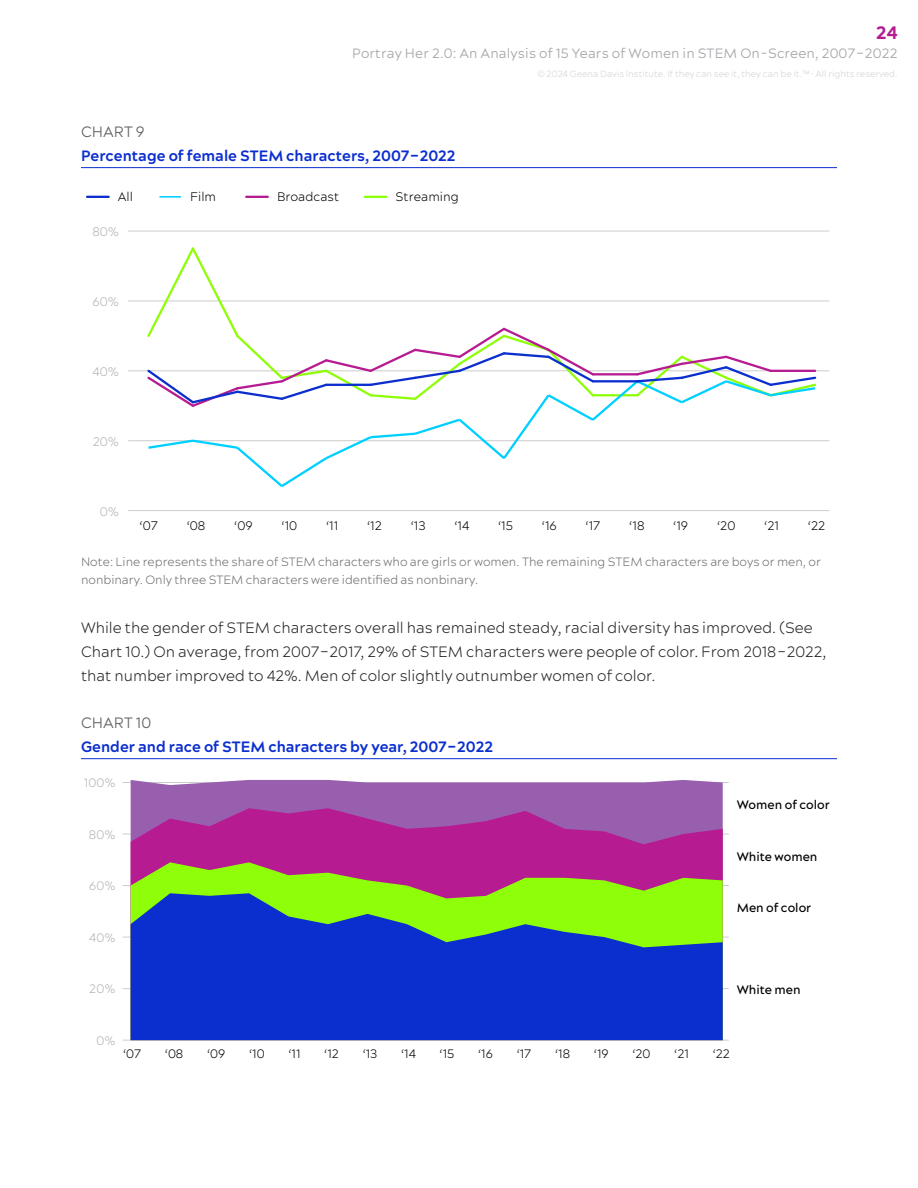
<style>
.page{position:relative;width:918px;height:1188px;background:#fff}
.page>*{position:absolute;margin:0;border:0;box-sizing:border-box;transform-origin:0 0}
.t1{font:800 18px "Acherus Grotesque";color:#b61b92}
.Body_copy{font:300 15px/24px "Acherus Grotesque";color:#231f20}
.Figure_title{font:700 15px/24px "Acherus Grotesque";color:#0b2ece}
.t2{font:13.5px "Acherus Grotesque";letter-spacing:.01em;color:#a8a9ad}
.t3{font:300 12.3px "Acherus Grotesque";color:#000}
.t4{font:300 12.3px "Acherus Grotesque";color:#b3b3b3}
.t5{font:300 12.15px "Acherus Grotesque";color:#000}
.t6{font:500 12.15px "Acherus Grotesque";color:#000}
.t7{font:300 12.15px "Acherus Grotesque";color:#b3b3b3}
.Source{font:300 12px/18px "Acherus Grotesque";color:#6c6d70}
.t8{font:300 9px "Acherus Grotesque";color:#d1d2d4}
.s1{font-weight:400;color:#666}
</style>
<div class="page">
<hr style="left:81px;top:167px;width:756px;height:1px;background:#0b2ece">
<hr style="left:81px;top:758px;width:756px;height:1px;background:#0b2ece">
<hr style="left:128px;top:510px;width:701px;height:1px;background:#ccc">
<hr style="left:128px;top:440px;width:701px;height:1px;background:#ccc">
<hr style="left:128px;top:370px;width:701px;height:1px;background:#ccc">
<hr style="left:128px;top:301px;width:701px;height:1px;background:#ccc">
<hr style="left:128px;top:231px;width:701px;height:1px;background:#ccc">
<svg style="left:145px;top:247px;width:673px;height:240px"></svg>
<hr style="left:87px;top:196px;width:22px;height:2px;background:#0b2ece">
<hr style="left:159px;top:196px;width:22px;height:2px;background:#00d0ff">
<hr style="left:246px;top:196px;width:22px;height:2px;background:#b61b92">
<hr style="left:365px;top:196px;width:21px;height:2px;background:#8ffe09">
<hr style="left:123px;top:1040px;width:606px;height:1px;background:#ccc">
<hr style="left:123px;top:988px;width:606px;height:1px;background:#ccc">
<hr style="left:123px;top:937px;width:606px;height:1px;background:#ccc">
<hr style="left:123px;top:885px;width:606px;height:1px;background:#ccc">
<hr style="left:123px;top:834px;width:606px;height:1px;background:#ccc">
<hr style="left:123px;top:782px;width:606px;height:1px;background:#ccc">
<svg style="left:131px;top:780px;width:592px;height:28px;background:#9f69b3"></svg>
<svg style="left:131px;top:808px;width:592px;height:54px;background:#ad2e9a"></svg>
<svg style="left:131px;top:862px;width:592px;height:31px;background:#a48154"></svg>
<svg style="left:131px;top:893px;width:592px;height:147px;background:#2659a4"></svg>
<p class="t1" style="left:876px;top:21px;width:23px">24</p>
<p class="t8" style="left:537px;top:68px;width:362px">© 2024 Geena Davis Institute. If they can see it, they can be it.™ • All rights reserved.</p>
<p class="t2" style="left:352px;top:45px;width:547px">Portray Her 2.0: An Analysis of 15 Years of Women in STEM On-Screen, 2007–2022</p>
<p class="Figure_title" style="left:81px;top:119px;width:376px"><span class="s1">CHART 9<br></span>Percentage of female STEM characters, 2007–2022</p>
<p class="t3" style="left:118px;top:188px;width:17px">All</p>
<p class="t3" style="left:190px;top:188px;width:27px">Film</p>
<p class="t3" style="left:277px;top:188px;width:64px">Broadcast</p>
<p class="t3" style="left:396px;top:188px;width:65px">Streaming</p>
<p class="t4" style="left:92px;top:224px;width:28px">80%</p>
<p class="t4" style="left:93px;top:294px;width:28px">60%</p>
<p class="t4" style="left:93px;top:364px;width:28px">40%</p>
<p class="t4" style="left:93px;top:434px;width:28px">20%</p>
<p class="t4" style="left:100px;top:504px;width:21px">0%</p>
<p class="t3" style="left:140px;top:517px;width:20px">‘07</p>
<p class="t3" style="left:187px;top:517px;width:20px">‘08</p>
<p class="t3" style="left:234px;top:517px;width:20px">‘09</p>
<p class="t3" style="left:282px;top:517px;width:17px">‘10</p>
<p class="t3" style="left:326px;top:517px;width:14px">‘11</p>
<p class="t3" style="left:367px;top:517px;width:16px">‘12</p>
<p class="t3" style="left:411px;top:517px;width:16px">‘13</p>
<p class="t3" style="left:454px;top:517px;width:16px">‘14</p>
<p class="t3" style="left:498px;top:517px;width:16px">‘15</p>
<p class="t3" style="left:542px;top:517px;width:16px">‘16</p>
<p class="t3" style="left:586px;top:517px;width:16px">‘17</p>
<p class="t3" style="left:629px;top:517px;width:17px">‘18</p>
<p class="t3" style="left:673px;top:517px;width:16px">‘19</p>
<p class="t3" style="left:717px;top:517px;width:20px">‘20</p>
<p class="t3" style="left:764px;top:517px;width:16px">‘21</p>
<p class="t3" style="left:808px;top:517px;width:19px">‘22</p>
<p class="Source" style="left:81px;top:552px;width:742px">Note: Line represents the share of STEM characters who are girls or women. The remaining STEM characters are boys or men, or nonbinary. Only three STEM characters were identified as nonbinary.</p>
<p class="Body_copy" style="left:81px;top:615px;width:747px">While the gender of STEM characters overall has remained steady, racial diversity has improved. (See<br>Chart 10.) On average, from 2007–2017, 29% of STEM characters were people of color. From 2018–2022, that number improved to 42%. Men of color slightly outnumber women of color.</p>
<p class="Figure_title" style="left:81px;top:710px;width:414px"><span class="s1">CHART 10<br></span>Gender and race of STEM characters by year, 2007–2022</p>
<p class="t7" style="left:84px;top:775px;width:33px">100%</p>
<p class="t7" style="left:89px;top:827px;width:28px">80%</p>
<p class="t7" style="left:89px;top:878px;width:28px">60%</p>
<p class="t7" style="left:89px;top:930px;width:28px">40%</p>
<p class="t6" style="left:737px;top:797px;width:95px">Women of color</p>
<p class="t6" style="left:737px;top:849px;width:82px">White women</p>
<p class="t6" style="left:737px;top:900px;width:76px">Men of color</p>
<p class="t7" style="left:89px;top:981px;width:28px">20%</p>
<p class="t6" style="left:737px;top:982px;width:65px">White men</p>
<p class="t7" style="left:96px;top:1033px;width:21px">0%</p>
<p class="t5" style="left:123px;top:1046px;width:20px">‘07</p>
<p class="t5" style="left:165px;top:1046px;width:20px">‘08</p>
<p class="t5" style="left:207px;top:1046px;width:20px">‘09</p>
<p class="t5" style="left:249px;top:1046px;width:17px">‘10</p>
<p class="t5" style="left:288px;top:1046px;width:14px">‘11</p>
<p class="t5" style="left:324px;top:1046px;width:16px">‘12</p>
<p class="t5" style="left:363px;top:1046px;width:16px">‘13</p>
<p class="t5" style="left:401px;top:1046px;width:16px">‘14</p>
<p class="t5" style="left:440px;top:1046px;width:16px">‘15</p>
<p class="t5" style="left:478px;top:1046px;width:16px">‘16</p>
<p class="t5" style="left:517px;top:1046px;width:16px">‘17</p>
<p class="t5" style="left:555px;top:1046px;width:16px">‘18</p>
<p class="t5" style="left:594px;top:1046px;width:16px">‘19</p>
<p class="t5" style="left:632px;top:1046px;width:20px">‘20</p>
<p class="t5" style="left:674px;top:1046px;width:16px">‘21</p>
<p class="t5" style="left:713px;top:1046px;width:19px">‘22</p>
</div>
